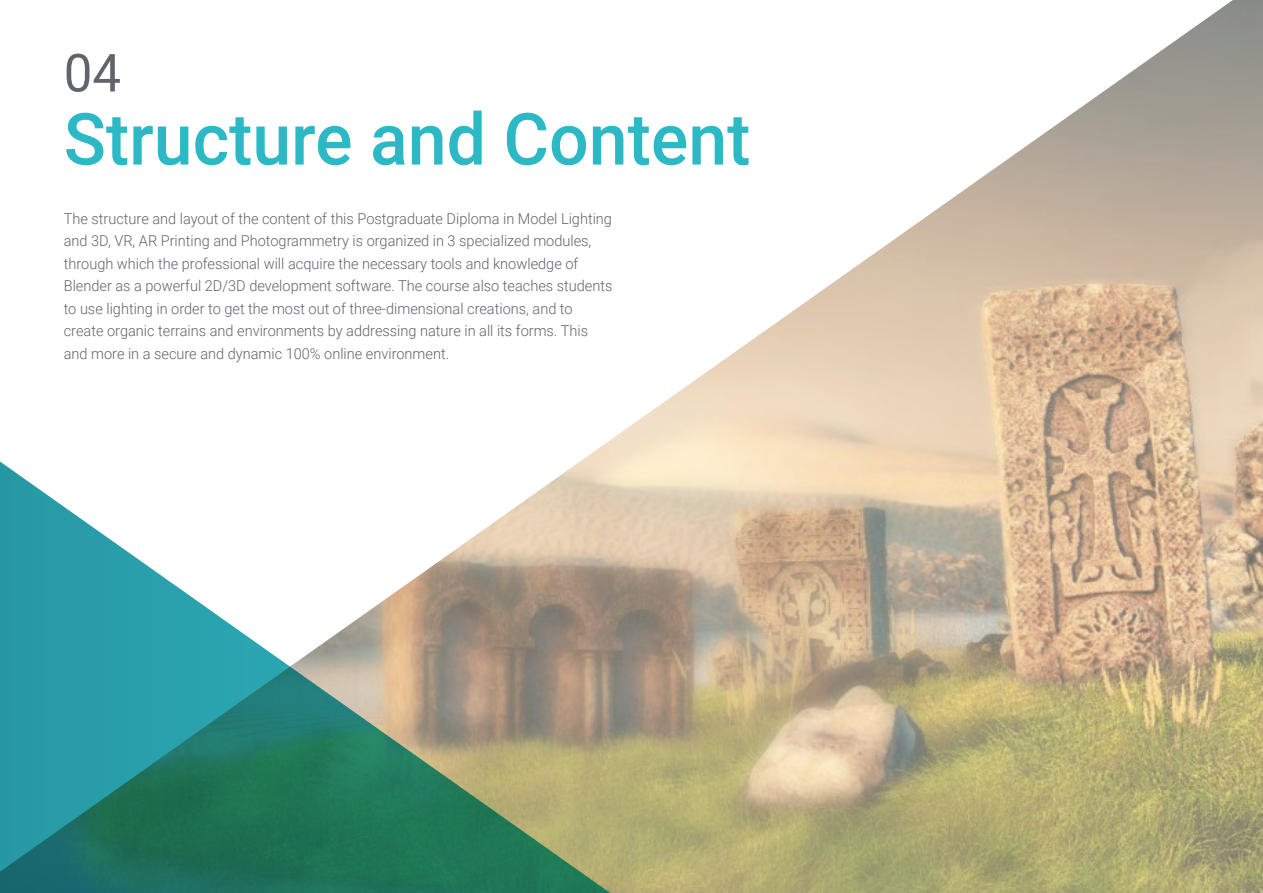
<style>
.page{position:relative;width:1263px;height:893px;background:#fff}
.page>*{position:absolute;margin:0;border:0;box-sizing:border-box;transform-origin:0 0}
.t1{font:500 72px "Roboto";color:#2db8c5}
.t2{font:52.5px "Roboto";color:#61646a}
.t3{font:300 15px/22.5px "Roboto";color:#61646a}
</style>
<div class="page">
<img style="left:602px;top:0;width:661px;height:893px">
<svg style="left:0;top:446px;width:640px;height:447px"></svg>
<h2 class="t2" style="left:64px;top:36px;width:59px">04</h2>
<h1 class="t1" style="left:64px;top:89px;width:688px">Structure and Content</h1>
<p class="t3" style="left:64px;top:207px;width:550px">The structure and layout of the content of this Postgraduate Diploma in Model Lighting and 3D, VR, AR Printing and Photogrammetry is organized in 3 specialized modules, through which the professional will acquire the necessary tools and knowledge of Blender as a powerful 2D/3D development software. The course also teaches students to use lighting in order to get the most out of three-dimensional creations, and to create organic terrains and environments by addressing nature in all its forms. This and more in a secure and dynamic 100% online environment.</p>
</div>
